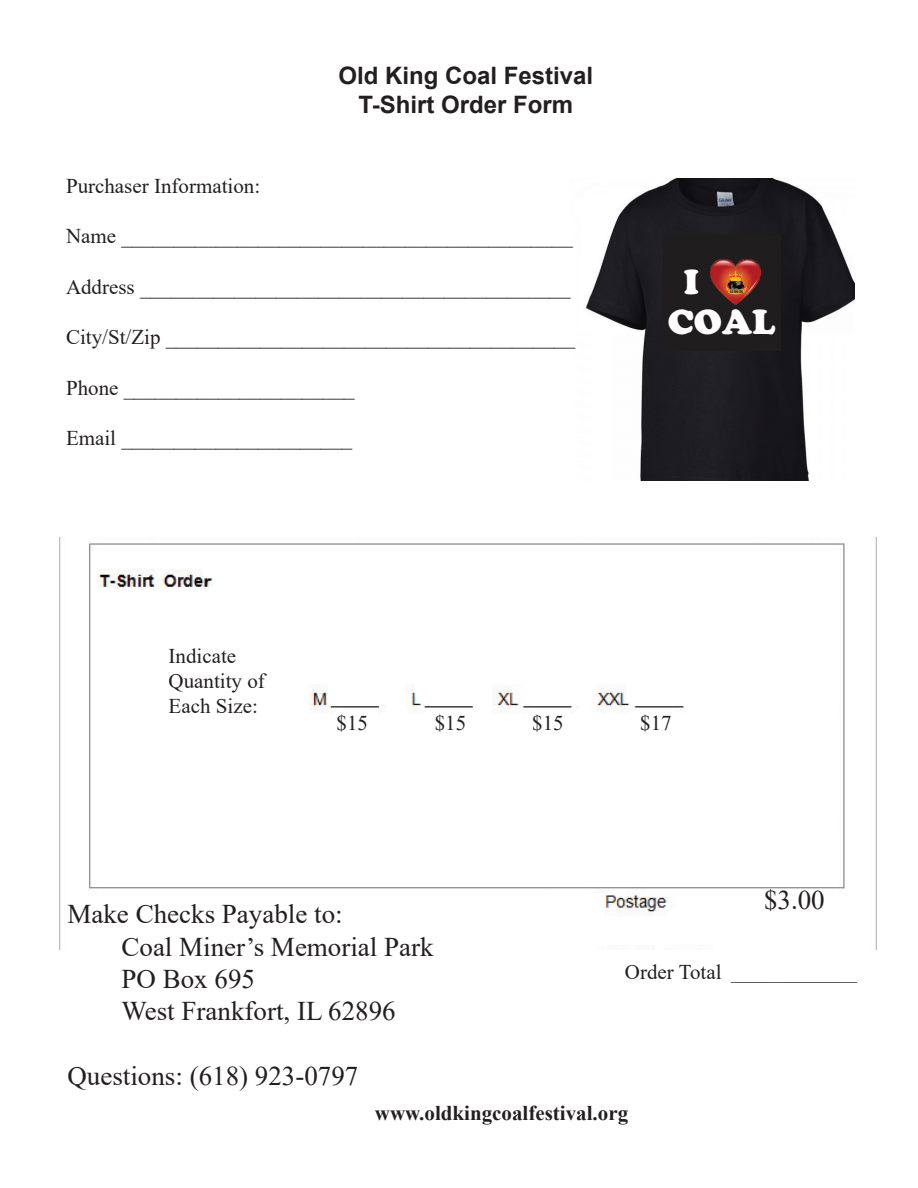
<style>
.page{position:relative;width:918px;height:1188px;background:#fff}
.page>*{position:absolute;margin:0;border:0;box-sizing:border-box;transform-origin:0 0}
.t1{font:34.5px/40.2px "Cooper Black Std";color:#fff}
.t2{font:27px/32.4px "Times New Roman";color:#231f20}
.t3{font:700 24px/28.8px "Arial";color:#231f20;text-align:center}
.t4{font:21px/25.2px "Times New Roman";color:#231f20}
.t5{font:700 21px "Times New Roman";color:#231f20}
.t6{font:18px "Times New Roman";color:#231f20}
.s1{font-size:21px}
</style>
<div class="page">
<img style="left:59px;top:537px;width:818px;height:412px">
<div style="left:96px;top:740px;width:744px;height:118px;background:#fff"></div>
<div style="left:544px;top:893px;width:60px;height:37px;background:#fff"></div>
<hr style="left:681px;top:926px;width:141px;height:2px;background:#fff">
<hr style="left:689px;top:918px;width:140px;height:2px;background:#fff">
<hr style="left:684px;top:916px;width:140px;height:1px;background:#fff">
<div style="left:701px;top:674px;width:137px;height:53px;background:#fff"></div>
<img style="left:586px;top:179px;width:269px;height:302px">
<div style="left:663px;top:235px;width:118px;height:116px;background:#201d1e"></div>
<img style="left:711px;top:259px;width:50px;height:46px">
<img style="left:723px;top:268px;width:27px;height:27px">
<div style="left:94px;top:622px;width:199px;height:102px;background:#fff"></div>
<div style="left:168px;top:647px;width:131px;height:108px;background:#fff"></div>
<p class="t3" style="left:338px;top:62px;width:256px">Old King Coal Festival<br>T-Shirt Order Form</p>
<p class="t4" style="left:66px;top:173px;width:196px">Purchaser Information:</p>
<p class="t4" style="left:66px;top:223px;width:508px">Name ___________________________________________</p>
<p class="t4" style="left:66px;top:274px;width:506px">Address _________________________________________</p>
<p class="t4" style="left:66px;top:324px;width:511px">City/St/Zip _______________________________________</p>
<p class="t4" style="left:66px;top:374px;width:290px">Phone ______________________</p>
<p class="t4" style="left:66px;top:425px;width:288px">Email ______________________</p>
<h1 class="t1" style="left:668px;top:261px;width:109px;text-indent:16px">I<br>COAL</h1>
<p class="t4" style="left:169px;top:642px;width:98px">Indicate<br>Quantity of<br>Each Size:</p>
<p class="t4" style="left:337px;top:710px;width:33px">$15</p>
<p class="t4" style="left:435px;top:710px;width:33px">$15</p>
<p class="t4" style="left:532px;top:710px;width:33px">$15</p>
<p class="t4" style="left:640px;top:710px;width:33px">$17</p>
<p class="t2" style="left:122px;top:897px;width:314px;text-indent:-54px">Make Checks Payable to:<br>Coal Miner’s Memorial Park<br>PO Box 695<br>West Frankfort, IL 62896</p>
<p class="t2" style="left:68px;top:1059px;width:292px">Questions: (618) 923-0797</p>
<p class="t2" style="left:764px;top:883px;width:62px">$3.00</p>
<p class="t6" style="left:625px;top:960px;width:234px"><span class="s1">Order Total</span> ______________</p>
<p class="t5" style="left:375px;top:1098px;width:255px">www.oldkingcoalfestival.org</p>
</div>
